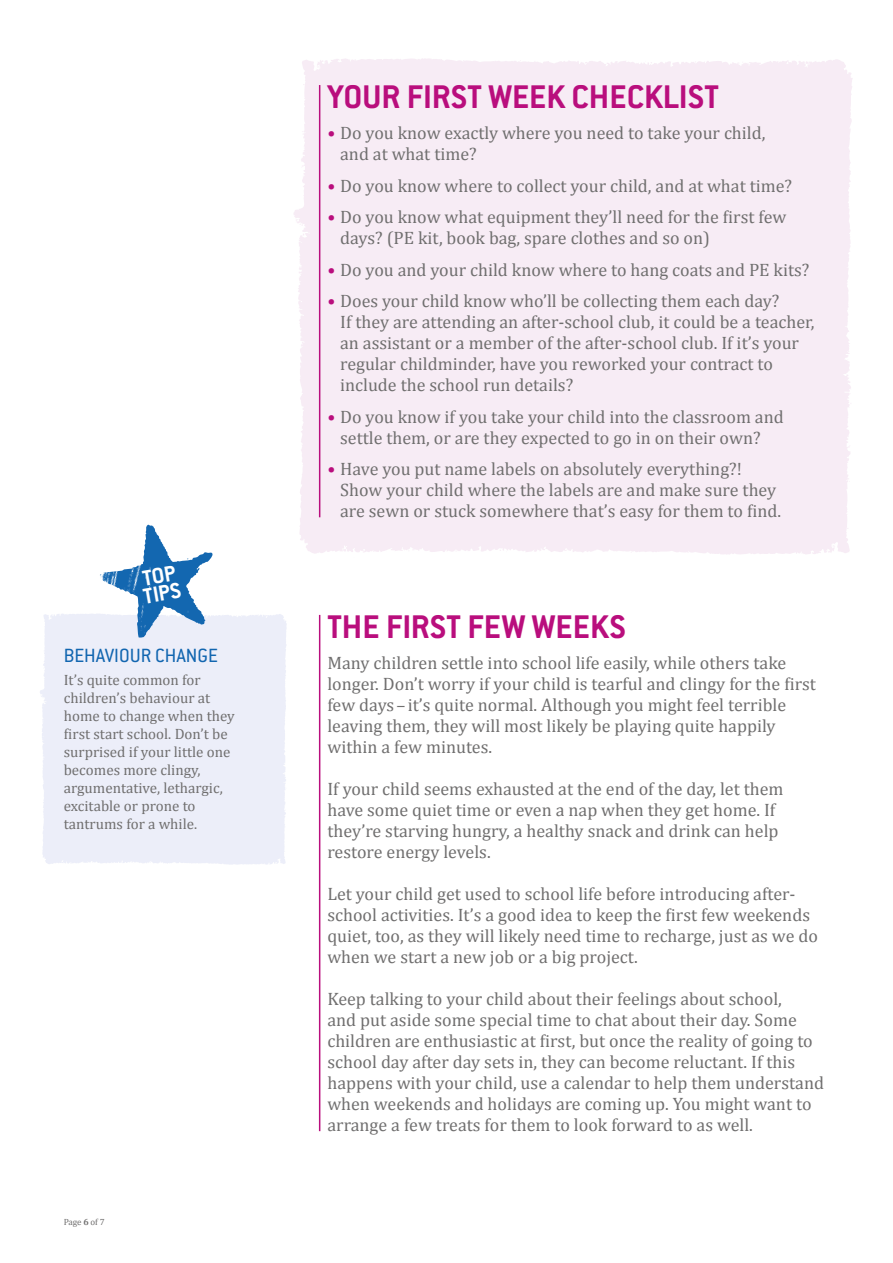
<style>
.page{position:relative;width:893px;height:1263px;background:#fff}
.page>*{position:absolute;margin:0;border:0;box-sizing:border-box;transform-origin:0 0}
.t1{font:700 36px "Conduit ITC Std";color:#b90e7d}
.t2{font:700 24px/18px "Conduit ITC Std";color:#fff}
.t3{font:21px "Conduit ITC Std";color:#1266b0}
.t4{font:18px/21px "Cambria";color:#706f6f}
.t5{font:15px/18px "Cambria";color:#706f6f}
.t6{font:9px "Cambria";letter-spacing:-.01em;color:#706f6f}
.s1{font-weight:700}
.s2{color:#b90e7d}
</style>
<div class="page">
<div style="left:294px;top:58px;width:559px;height:497px;background:#f7ecf5"></div>
<hr style="left:319px;top:85px;width:1px;height:432px;background:#b90e7d">
<hr style="left:319px;top:615px;width:1px;height:516px;background:#b90e7d">
<div style="left:40px;top:614px;width:247px;height:251px;background:#eceef9"></div>
<img style="left:100px;top:525px;width:105px;height:113px">
<h2 class="t2" style="left:139px;top:569px;width:40px;rotate:-10deg">TO P<br>TI PS</h2>
<p class="t3" style="left:64px;top:643px;width:155px">BEHAVIOUR CHANGE</p>
<p class="t5" style="left:64px;top:670px;width:172px">It’s quite common for children’s behaviour at home to change when they first start school. Don’t be surprised if your little one becomes more clingy, argumentative, lethargic, excitable or prone to tantrums for a while.</p>
<p class="t6" style="left:64px;top:1216px;width:43px">Page <span class="s1">6</span> of 7</p>
<h1 class="t1" style="left:327px;top:75px;width:393px">YOUR FIRST WEEK CHECKLIST</h1>
<p class="t4" style="left:340px;top:123px;width:427px;text-indent:-13px"><span class="s2">•</span> Do you know exactly where you need to take your child, and at what time?</p>
<p class="t4" style="left:327px;top:175px;width:466px"><span class="s2">•</span> Do you know where to collect your child, and at what time?</p>
<p class="t4" style="left:340px;top:207px;width:448px;text-indent:-13px"><span class="s2">•</span> Do you know what equipment they’ll need for the first few days? (PE kit, book bag, spare clothes and so on)</p>
<p class="t4" style="left:327px;top:259px;width:484px"><span class="s2">•</span> Do you and your child know where to hang coats and PE kits?</p>
<p class="t4" style="left:340px;top:291px;width:476px;text-indent:-13px"><span class="s2">•</span> Does your child know who’ll be collecting them each day?<br>If they are attending an after-school club, it could be a teacher, an assistant or a member of the after-school club. If it’s your regular childminder, have you reworked your contract to include the school run details?</p>
<p class="t4" style="left:327px;top:406px;width:458px;text-align:center"><span class="s2">•</span> Do you know if you take your child into the classroom and settle them, or are they expected to go in on their own?</p>
<p class="t4" style="left:340px;top:459px;width:443px;text-indent:-13px"><span class="s2">•</span> Have you put name labels on absolutely everything?!<br>Show your child where the labels are and make sure they are sewn or stuck somewhere that’s easy for them to find.</p>
<h1 class="t1" style="left:327px;top:605px;width:300px">THE FIRST FEW WEEKS</h1>
<p class="t4" style="left:327px;top:652px;width:490px">Many children settle into school life easily, while others take longer. Don’t worry if your child is tearful and clingy for the first few days – it’s quite normal. Although you might feel terrible leaving them, they will most likely be playing quite happily within a few minutes.</p>
<p class="t4" style="left:327px;top:778px;width:458px">If your child seems exhausted at the end of the day, let them have some quiet time or even a nap when they get home. If they’re starving hungry, a healthy snack and drink can help restore energy levels.</p>
<p class="t4" style="left:327px;top:883px;width:492px">Let your child get used to school life before introducing after&shy;school activities. It’s a good idea to keep the first few weekends quiet, too, as they will likely need time to recharge, just as we do when we start a new job or a big project.</p>
<p class="t4" style="left:327px;top:988px;width:498px">Keep talking to your child about their feelings about school,<br>and put aside some special time to chat about their day. Some children are enthusiastic at first, but once the reality of going to school day after day sets in, they can become reluctant. If this happens with your child, use a calendar to help them understand when weekends and holidays are coming up. You might want to arrange a few treats for them to look forward to as well.</p>
</div>
